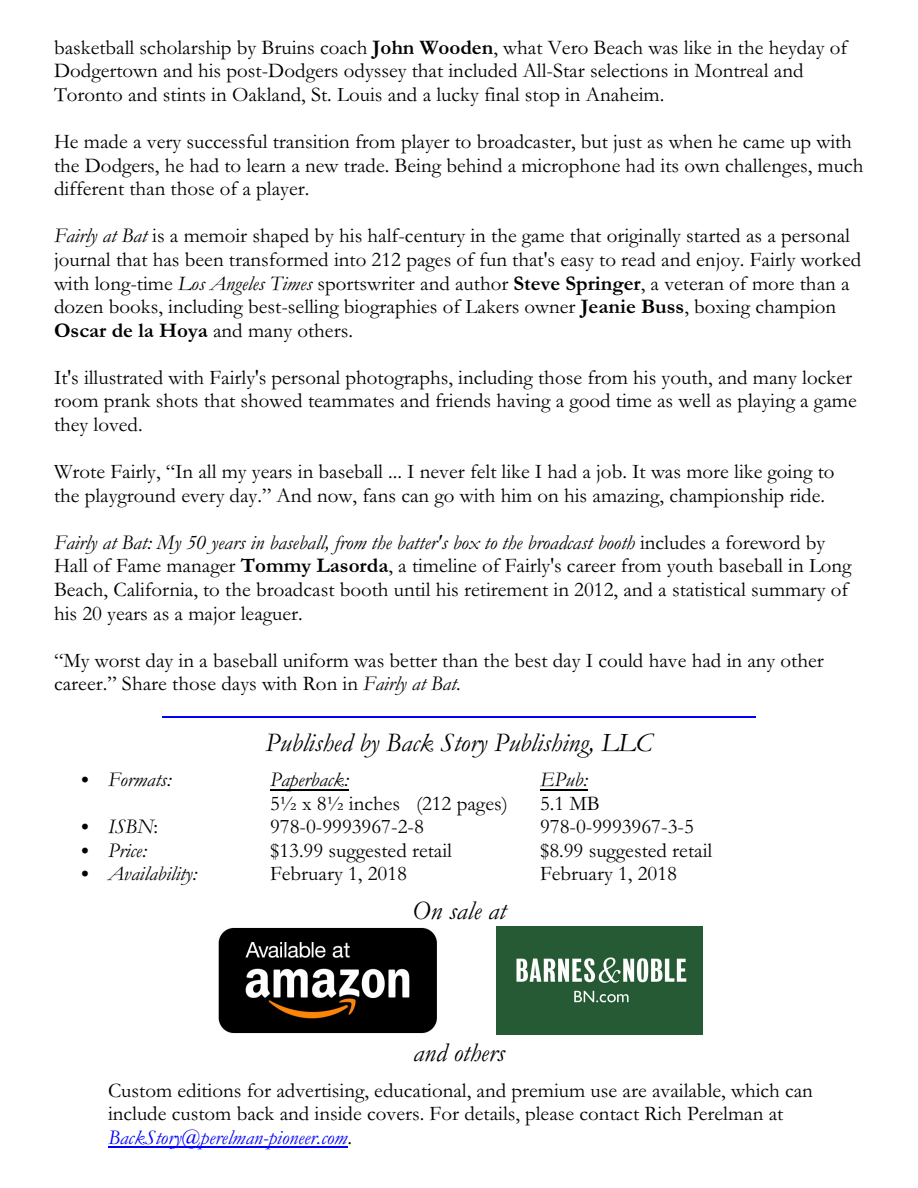
<style>
.page{position:relative;width:918px;height:1188px;background:#fff}
.page>*{position:absolute;margin:0;border:0;box-sizing:border-box;transform-origin:0 0}
.t1{font:italic 27px "Garamond";color:#000}
.t2{font:21px/23.5px "Garamond";color:#000}
.t3{font:italic 21px "Garamond";color:#000}
.s1{font-weight:700}
.s2{font-style:italic}
.s3{font-style:normal}
.s4{font-style:italic;color:#00f}
</style>
<div class="page">
<img style="left:218px;top:927px;width:219px;height:107px">
<img style="left:496px;top:926px;width:206px;height:108px">
<hr style="left:270px;top:789px;width:79px;height:1px;background:#000">
<hr style="left:540px;top:789px;width:48px;height:1px;background:#000">
<hr style="left:108px;top:1147px;width:239px;height:1px;background:#00f">
<hr style="left:162px;top:716px;width:594px;height:1px;background:#00f">
<p class="t2" style="left:54px;top:38px;width:795px">basketball scholarship by Bruins coach <span class="s1">John Wooden</span>, what Vero Beach was like in the heyday of<br>Dodgertown and his post-Dodgers odyssey that included All-Star selections in Montreal and<br>Toronto and stints in Oakland, St. Louis and a lucky final stop in Anaheim.</p>
<p class="t2" style="left:54px;top:132px;width:811px">He made a very successful transition from player to broadcaster, but just as when he came up with the Dodgers, he had to learn a new trade. Being behind a microphone had its own challenges, much different than those of a player.</p>
<p class="t2" style="left:54px;top:226px;width:809px"><span class="s2">Fairly at Bat</span> is a memoir shaped by his half-century in the game that originally started as a personal journal that has been transformed into 212 pages of fun that's easy to read and enjoy. Fairly worked with long-time <span class="s2">Los Angeles Times</span> sportswriter and author <span class="s1">Steve Springer</span>, a veteran of more than a dozen books, including best-selling biographies of Lakers owner <span class="s1">Jeanie Buss</span>, boxing champion <span class="s1">Oscar de la Hoya</span> and many others.</p>
<p class="t2" style="left:54px;top:368px;width:804px">It's illustrated with Fairly's personal photographs, including those from his youth, and many locker room prank shots that showed teammates and friends having a good time as well as playing a game they loved.</p>
<p class="t2" style="left:54px;top:462px;width:782px">Wrote Fairly, “In all my years in baseball ... I never felt like I had a job. It was more like going to the playground every day.” And now, fans can go with him on his amazing, championship ride.</p>
<p class="t2" style="left:54px;top:533px;width:799px"><span class="s2">Fairly at Bat: My 50 years in baseball, from the batter's box to the broadcast booth</span> includes a foreword by Hall of Fame manager <span class="s1">Tommy Lasorda</span>, a timeline of Fairly's career from youth baseball in Long Beach, California, to the broadcast booth until his retirement in 2012, and a statistical summary of his 20 years as a major leaguer.</p>
<p class="t2" style="left:54px;top:651px;width:771px">“My worst day in a baseball uniform was better than the best day I could have had in any other career.” Share those days with Ron in <span class="s2">Fairly at Bat.</span></p>
<p class="t1" style="left:266px;top:733px;width:388px">Published by Back Story Publishing, LLC</p>
<p class="t3" style="left:108px;top:772px;width:65px">Formats:</p>
<p class="t3" style="left:270px;top:772px;width:80px">Paperback:</p>
<p class="t3" style="left:540px;top:772px;width:49px">EPub:</p>
<p class="t2" style="left:270px;top:794px;width:239px">5½ x 8½ inches (212 pages)</p>
<p class="t2" style="left:540px;top:794px;width:61px">5.1 MB</p>
<p class="t3" style="left:108px;top:820px;width:52px">ISBN<span class="s3">:</span></p>
<p class="t2" style="left:270px;top:817px;width:155px">978-0-9993967-2-8</p>
<p class="t2" style="left:540px;top:817px;width:155px">978-0-9993967-3-5</p>
<p class="t3" style="left:108px;top:843px;width:40px">Price:</p>
<p class="t2" style="left:270px;top:841px;width:184px">$13.99 suggested retail</p>
<p class="t2" style="left:540px;top:841px;width:174px">$8.99 suggested retail</p>
<p class="t3" style="left:108px;top:867px;width:91px">Availability:</p>
<p class="t2" style="left:270px;top:865px;width:139px">February 1, 2018</p>
<p class="t2" style="left:540px;top:865px;width:139px">February 1, 2018</p>
<p class="t1" style="left:412px;top:902px;width:95px">On sale at</p>
<p class="t1" style="left:413px;top:1044px;width:93px">and others</p>
<p class="t2" style="left:108px;top:1081px;width:707px">Custom editions for advertising, educational, and premium use are available, which can include custom back and inside covers. For details, please contact Rich Perelman at<br><span class="s4">BackStory@perelman-pioneer.com</span>.</p>
</div>
